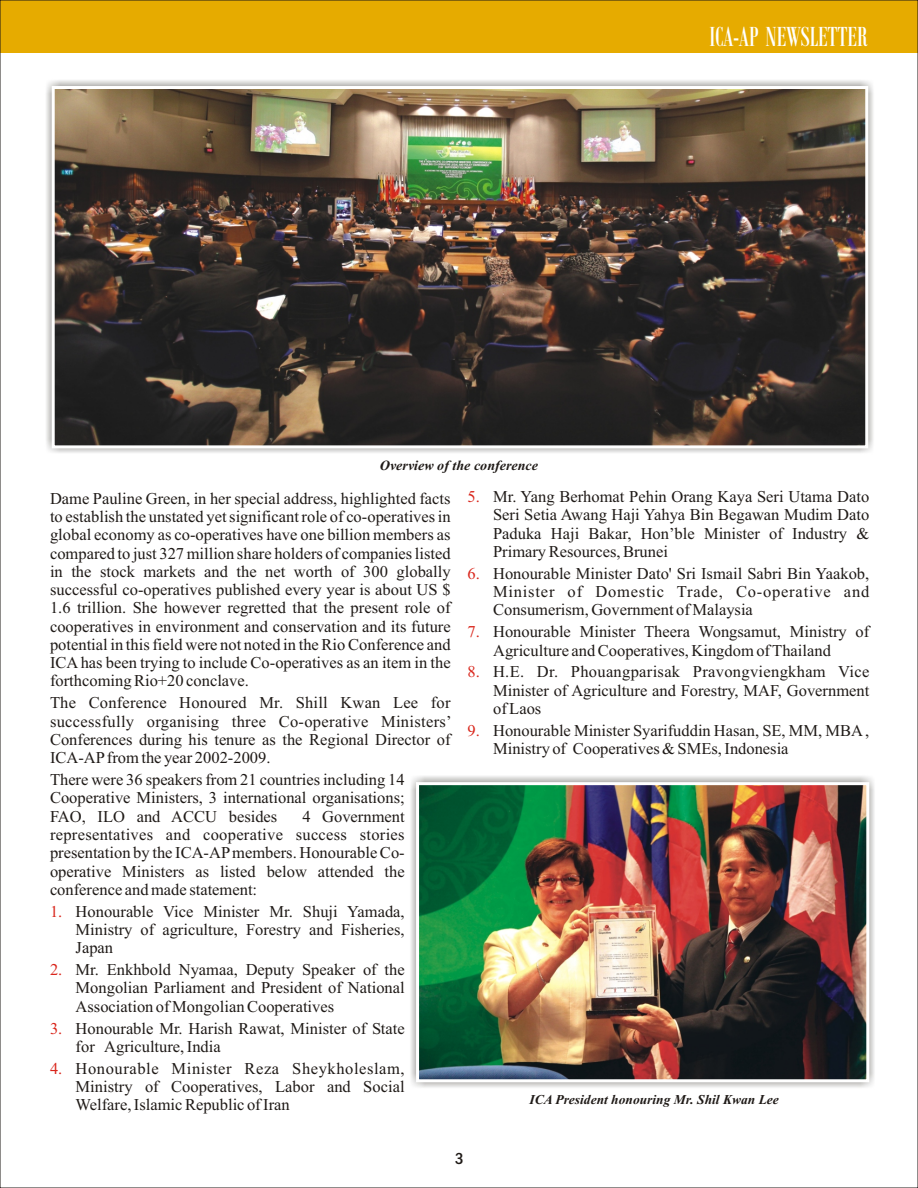
<style>
.page{position:relative;width:918px;height:1188px;background:#fff}
.page>*{position:absolute;margin:0;border:0;box-sizing:border-box;transform-origin:0 0}
.t1{font:30px "Bodoni MT Condensed";letter-spacing:-.005em;color:#fff;scale:.92 1}
.t2{font:16.5px/18.3px "Times New Roman";color:#1f1a17;text-align:justify}
.t3{font:16.5px "Times New Roman";color:#d9261c}
.t4{font:16.5px "Franklin Gothic Medium Cond";color:#1f1a17}
.t5{font:italic 700 14.1px "Times New Roman";color:#1f1a17}
.t6{font:italic 700 13.5px "Times New Roman";color:#1f1a17}
</style>
<div class="page">
<div style="left:0;top:0;width:918px;height:53px;background:#e6ab00"></div>
<img style="left:46px;top:80px;width:828px;height:373px">
<img style="left:56px;top:90px;width:808px;height:354px">
<div style="left:52px;top:86px;width:816px;height:362px;border:3px solid #fff"></div>
<img style="left:410px;top:776px;width:464px;height:312px">
<img style="left:420px;top:786px;width:445px;height:292px">
<div style="left:416px;top:782px;width:453px;height:300px;border:3px solid #fff"></div>
<p class="t5" style="left:380px;top:460px;width:160px">Overview of the conference</p>
<h1 class="t1" style="left:709px;top:26px;width:173px">ICA-AP NEWSLETTER</h1>
<p class="t2" style="left:50px;top:491px;width:402px">Dame Pauline Green, in her special address, highlighted facts to establish the unstated yet significant role of co-operatives in global economy as co-operatives have one billion members as compared to just 327 million share holders of companies listed in the stock markets and the net worth of 300 globally successful co-operatives published every year is about US $ 1.6 trillion. She however regretted that the present role of cooperatives in environment and conservation and its future potential in this field were not noted in the Rio Conference and ICA has been trying to include Co-operatives as an item in the forthcoming Rio+20 conclave.</p>
<p class="t2" style="left:50px;top:695px;width:403px">The Conference Honoured Mr. Shill Kwan Lee for successfully organising three Co-operative Ministers’ Conferences during his tenure as the Regional Director of ICA-AP from the year 2002-2009.</p>
<p class="t2" style="left:50px;top:772px;width:356px">There were 36 speakers from 21 countries including 14<br>Cooperative Ministers, 3 international organisations; FAO, ILO and ACCU besides</p>
<p class="t2" style="left:50px;top:809px;width:356px;text-indent:252px">4 Government representatives and cooperative success stories presentation by the ICA-AP members. Honourable Co&shy;operative Ministers as listed below attended the conference and made statement:</p>
<p class="t2" style="left:76px;top:904px;width:331px">Honourable Vice Minister Mr. Shuji Yamada, Ministry of agriculture, Forestry and Fisheries, Japan</p>
<p class="t2" style="left:76px;top:962px;width:331px">Mr. Enkhbold Nyamaa, Deputy Speaker of the Mongolian Parliament and President of National Association of Mongolian Cooperatives</p>
<p class="t2" style="left:76px;top:1021px;width:331px">Honourable Mr. Harish Rawat, Minister of State for Agriculture, India</p>
<p class="t2" style="left:76px;top:1061px;width:331px">Honourable Minister Reza Sheykholeslam, Ministry of Cooperatives, Labor and Social Welfare, Islamic Republic of Iran</p>
<p class="t3" style="left:50px;top:905px;width:14px">1.</p>
<p class="t3" style="left:50px;top:964px;width:14px">2.</p>
<p class="t3" style="left:50px;top:1022px;width:14px">3.</p>
<p class="t3" style="left:50px;top:1062px;width:14px">4.</p>
<p class="t3" style="left:468px;top:491px;width:14px">5.</p>
<p class="t3" style="left:468px;top:567px;width:14px">6.</p>
<p class="t3" style="left:468px;top:626px;width:14px">7.</p>
<p class="t3" style="left:468px;top:666px;width:14px">8.</p>
<p class="t3" style="left:468px;top:725px;width:14px">9.</p>
<p class="t2" style="left:493px;top:489px;width:378px">Mr. Yang Berhomat Pehin Orang Kaya Seri Utama Dato Seri Setia Awang Haji Yahya Bin Begawan Mudim Dato Paduka Haji Bakar, Hon’ble Minister of Industry &amp; Primary Resources, Brunei</p>
<p class="t2" style="left:493px;top:566px;width:378px">Honourable Minister Dato' Sri Ismail Sabri Bin Yaakob, Minister of Domestic Trade, Co-operative and Consumerism, Government of Malaysia</p>
<p class="t2" style="left:493px;top:624px;width:378px">Honourable Minister Theera Wongsamut, Ministry of<br>Agriculture and Cooperatives, Kingdom of Thailand</p>
<p class="t2" style="left:493px;top:664px;width:378px">H.E. Dr. Phouangparisak Pravongviengkham Vice Minister of Agriculture and Forestry, MAF, Government of Laos</p>
<p class="t2" style="left:493px;top:723px;width:378px">Honourable Minister Syarifuddin Hasan, SE, MM, MBA ,<br>Ministry of Cooperatives &amp; SMEs, Indonesia</p>
<p class="t6" style="left:530px;top:1095px;width:251px">ICA President honouring Mr. Shil Kwan Lee</p>
<p class="t4" style="left:455px;top:1152px;width:10px">3</p>
</div>
